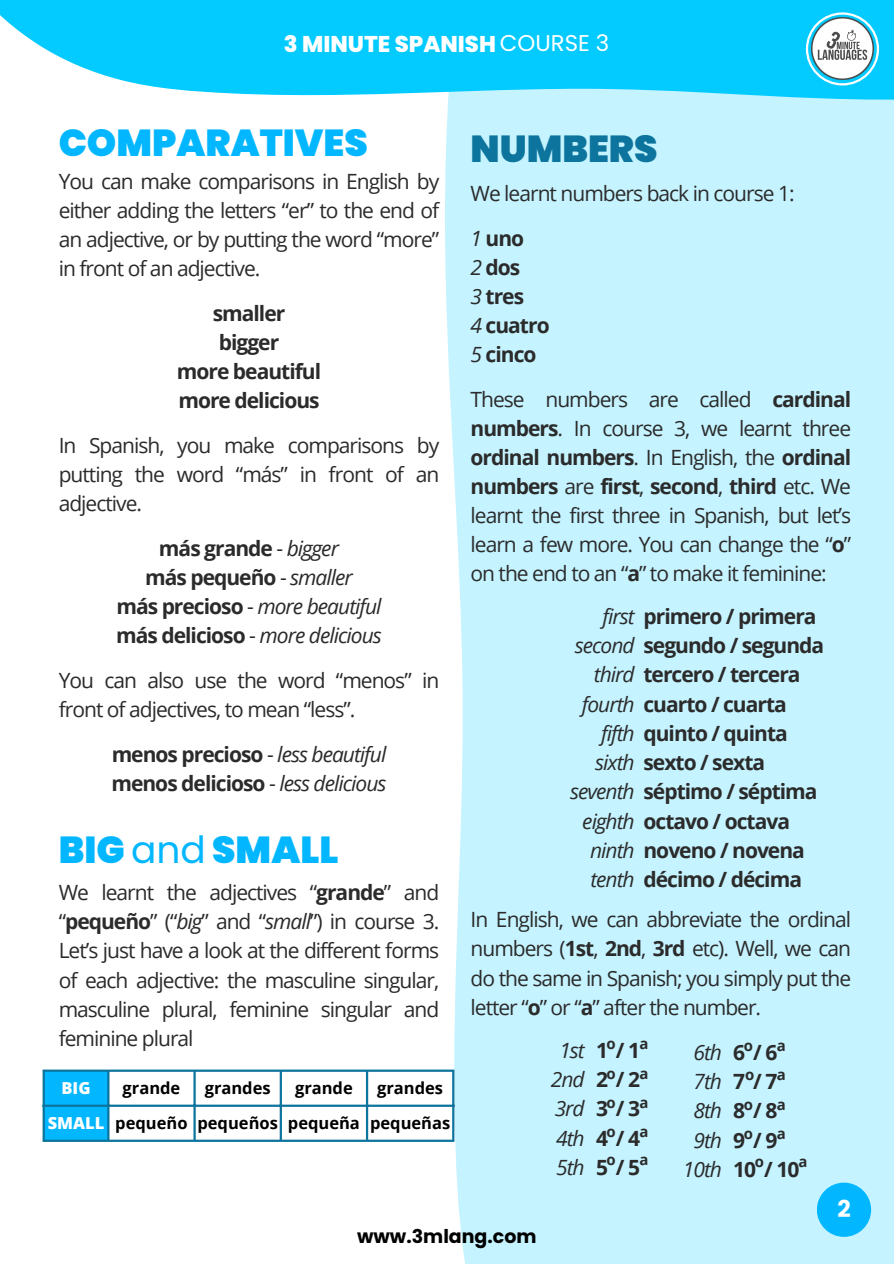
<style>
.page{position:relative;width:894px;height:1264px;background:#fff}
.page>*{position:absolute;margin:0;border:0;box-sizing:border-box;transform-origin:0 0}
.t1{font:900 37.5px "Poppins";color:#02b7ff}
.t2{font:900 37.5px "Poppins";color:#0c749d}
.t3{font:700 23.25px "Poppins";color:#fff}
.t4{font:800 22.8px "Poppins";color:#fff}
.t5{font:21px/29px "Open Sans";letter-spacing:-.045em;color:#2b2b2b;text-align:justify}
.t6{font:700 21px/29px "Open Sans";letter-spacing:-.045em;color:#2b2b2b}
.t7{font:italic 21px/29.2px "Open Sans";letter-spacing:-.045em;color:#2b2b2b;text-align:center}
.t8{font:700 18.9px "Poppins";color:#000}
.t9{font:700 16.5px "Open Sans";color:#000}
.t10{font:800 16.5px "Open Sans";color:#fff}
.t11{font:700 14.85px "Open Sans";color:#2b2b2b}
.s1{font-weight:400}
.s2{font-weight:400;font-style:italic}
.s3{font-weight:700}
.s4{font-style:italic}
</style>
<div class="page">
<div style="left:426px;top:102px;width:467px;height:1161px;background:#c5f3ff"></div>
<svg style="left:0;top:0;width:893px;height:102px;background:#26d2ff"></svg>
<svg style="left:805px;top:12px;width:73px;height:73px"></svg>
<div style="left:816px;top:1182px;width:54px;height:54px;background:#02b7ff;border-radius:50%"></div>
<svg style="left:45px;top:1071px;width:407px;height:68px"></svg>
<hr style="left:43px;top:1071px;width:2px;height:68px;background:#0c749d">
<hr style="left:107px;top:1071px;width:2px;height:68px;background:#0c749d">
<hr style="left:193px;top:1071px;width:3px;height:68px;background:#0c749d">
<hr style="left:279px;top:1071px;width:3px;height:68px;background:#0c749d">
<hr style="left:366px;top:1071px;width:2px;height:68px;background:#0c749d">
<hr style="left:452px;top:1071px;width:2px;height:68px;background:#0c749d">
<hr style="left:43px;top:1069px;width:411px;height:2px;background:#0c749d">
<hr style="left:43px;top:1104px;width:411px;height:2px;background:#0c749d">
<hr style="left:43px;top:1139px;width:411px;height:2px;background:#0c749d">
<p class="t4" style="left:284px;top:28px;width:327px">3 MINUTE SPANISH <span class="s1">COURSE 3</span></p>
<p class="t1" style="left:59px;top:116px;width:310px">COMPARATIVES</p>
<h5 class="t5" style="left:59px;top:166px;width:382px">You can make comparisons in English by either adding the letters “er” to the end of an adjective, or by putting the word “more” in front of an adjective.</h5>
<h6 class="t6" style="left:177px;top:298px;width:146px;text-align:center">smaller<br>bigger<br>more beautiful more delicious</h6>
<h6 class="t5" style="left:59px;top:430px;width:382px">In Spanish, you make comparisons by putting the word “más” in front of an adjective.</h6>
<p class="t6" style="left:116px;top:533px;width:267px;text-align:center">más grande <span class="s1">-</span> <span class="s2">bigger<br></span>más pequeño <span class="s1">-</span> <span class="s2">smaller<br></span>más precioso <span class="s1">-</span> <span class="s2">more beautiful </span>más delicioso <span class="s1">-</span> <span class="s2">more delicious</span></p>
<p class="t5" style="left:59px;top:665px;width:382px">You can also use the word “menos” in front of adjectives, to mean “less”.</p>
<h5 class="t6" style="left:111px;top:739px;width:276px">menos precioso <span class="s1">-</span> <span class="s2">less beautiful </span>menos delicioso <span class="s1">-</span> <span class="s2">less delicious</span></h5>
<p class="t1" style="left:59px;top:823px;width:281px">BIG <span class="s1">and</span> SMALL</p>
<p class="t5" style="left:59px;top:877px;width:382px">We learnt the adjectives “<span class="s3">grande</span>” and “<span class="s3">pequeño</span>” (“<span class="s4">big</span>” and “<span class="s4">small</span>”) in course 3.<br>Let’s just have a look at the different forms of each adjective: the masculine singular, masculine plural, feminine singular and feminine plural</p>
<h3 class="t10" style="left:61px;top:1076px;width:31px">BIG</h3>
<h4 class="t9" style="left:122px;top:1076px;width:59px">grande</h4>
<p class="t9" style="left:205px;top:1076px;width:67px">grandes</p>
<p class="t9" style="left:295px;top:1076px;width:59px">grande</p>
<p class="t9" style="left:377px;top:1076px;width:67px">grandes</p>
<h1 class="t10" style="left:48px;top:1111px;width:58px">SMALL</h1>
<h6 class="t9" style="left:115px;top:1111px;width:74px">pequeño</h6>
<h6 class="t9" style="left:197px;top:1111px;width:82px">pequeños</h6>
<h6 class="t9" style="left:288px;top:1111px;width:73px">pequeña</h6>
<h6 class="t9" style="left:370px;top:1111px;width:82px">pequeñas</h6>
<p class="t2" style="left:470px;top:123px;width:188px">NUMBERS</p>
<p class="t5" style="left:470px;top:178px;width:325px">We learnt numbers back in course 1:</p>
<h6 class="t6" style="left:470px;top:223px;width:81px"><span class="s2">1</span> uno<br><span class="s2">2</span> dos<br><span class="s2">3</span> tres<br><span class="s2">4</span> cuatro<br><span class="s2">5</span> cinco</h6>
<p class="t5" style="left:470px;top:384px;width:382px">These numbers are called <span class="s3">cardinal numbers</span>. In course 3, we learnt three <span class="s3">ordinal numbers</span>. In English, the <span class="s3">ordinal numbers</span> are <span class="s3">first</span>, <span class="s3">second</span>, <span class="s3">third</span> etc. We learnt the first three in Spanish, but let’s learn a few more. You can change the “<span class="s3">o</span>” on the end to an “<span class="s3">a</span>” to make it feminine:</p>
<p class="t6" style="left:602px;top:601px;width:215px"><span class="s2">first</span> primero / primera</p>
<p class="t6" style="left:574px;top:630px;width:251px"><span class="s2">second</span> segundo / segunda</p>
<p class="t6" style="left:593px;top:659px;width:208px"><span class="s2">third</span> tercero / tercera</p>
<p class="t6" style="left:581px;top:689px;width:206px"><span class="s2">fourth</span> cuarto / cuarta</p>
<p class="t6" style="left:601px;top:718px;width:188px"><span class="s2">fifth</span> quinto / quinta</p>
<p class="t6" style="left:595px;top:747px;width:171px"><span class="s2">sixth</span> sexto / sexta</p>
<p class="t6" style="left:570px;top:776px;width:249px"><span class="s2">seventh</span> séptimo / séptima</p>
<p class="t6" style="left:582px;top:806px;width:209px"><span class="s2">eighth</span> octavo / octava</p>
<p class="t6" style="left:590px;top:835px;width:216px"><span class="s2">ninth</span> noveno / novena</p>
<p class="t6" style="left:590px;top:864px;width:213px"><span class="s2">tenth</span> décimo / décima</p>
<h5 class="t5" style="left:470px;top:904px;width:382px">In English, we can abbreviate the ordinal numbers (<span class="s3">1st</span>, <span class="s3">2nd</span>, <span class="s3">3rd</span> etc). Well, we can do the same in Spanish; you simply put the letter “<span class="s3">o</span>” or “<span class="s3">a</span>” after the number.</h5>
<p class="t7" style="left:550px;top:1035px;width:35px">1st<br>2nd<br>3rd<br>4th<br>5th</p>
<p class="t6" style="left:596px;top:1035px;width:46px;text-align:justify">1/1<br>2/2<br>3/3<br>4/4<br>5/5</p>
<p class="t7" style="left:682px;top:1036px;width:41px">6th<br>7th<br>8th<br>9th<br>10th</p>
<p class="t6" style="left:733px;top:1036px;width:68px">6/6<br>7/7<br>8/8<br>9/9<br>10 /10</p>
<p class="t11" style="left:606px;top:1033px;width:11px">o</p>
<p class="t11" style="left:639px;top:1033px;width:11px">a</p>
<p class="t11" style="left:606px;top:1062px;width:11px">o</p>
<h1 class="t11" style="left:639px;top:1062px;width:11px">a</h1>
<h6 class="t11" style="left:606px;top:1092px;width:11px">o</h6>
<h5 class="t11" style="left:639px;top:1092px;width:11px">a</h5>
<h6 class="t11" style="left:606px;top:1121px;width:11px">o</h6>
<h6 class="t11" style="left:639px;top:1121px;width:11px">a</h6>
<h6 class="t11" style="left:606px;top:1149px;width:11px">o</h6>
<h6 class="t11" style="left:639px;top:1149px;width:11px">a</h6>
<h2 class="t11" style="left:743px;top:1034px;width:11px">o</h2>
<h6 class="t11" style="left:776px;top:1034px;width:11px">a</h6>
<p class="t11" style="left:745px;top:1064px;width:11px">o</p>
<p class="t11" style="left:776px;top:1064px;width:11px">a</p>
<p class="t11" style="left:743px;top:1094px;width:11px">o</p>
<p class="t11" style="left:776px;top:1094px;width:11px">a</p>
<p class="t11" style="left:743px;top:1123px;width:11px">o</p>
<p class="t11" style="left:776px;top:1123px;width:11px">a</p>
<p class="t11" style="left:754px;top:1151px;width:11px">o</p>
<p class="t11" style="left:798px;top:1151px;width:11px">a</p>
<p class="t3" style="left:837px;top:1192px;width:15px">2</p>
<p class="t8" style="left:357px;top:1223px;width:181px">www.3mlang.com</p>
</div>
